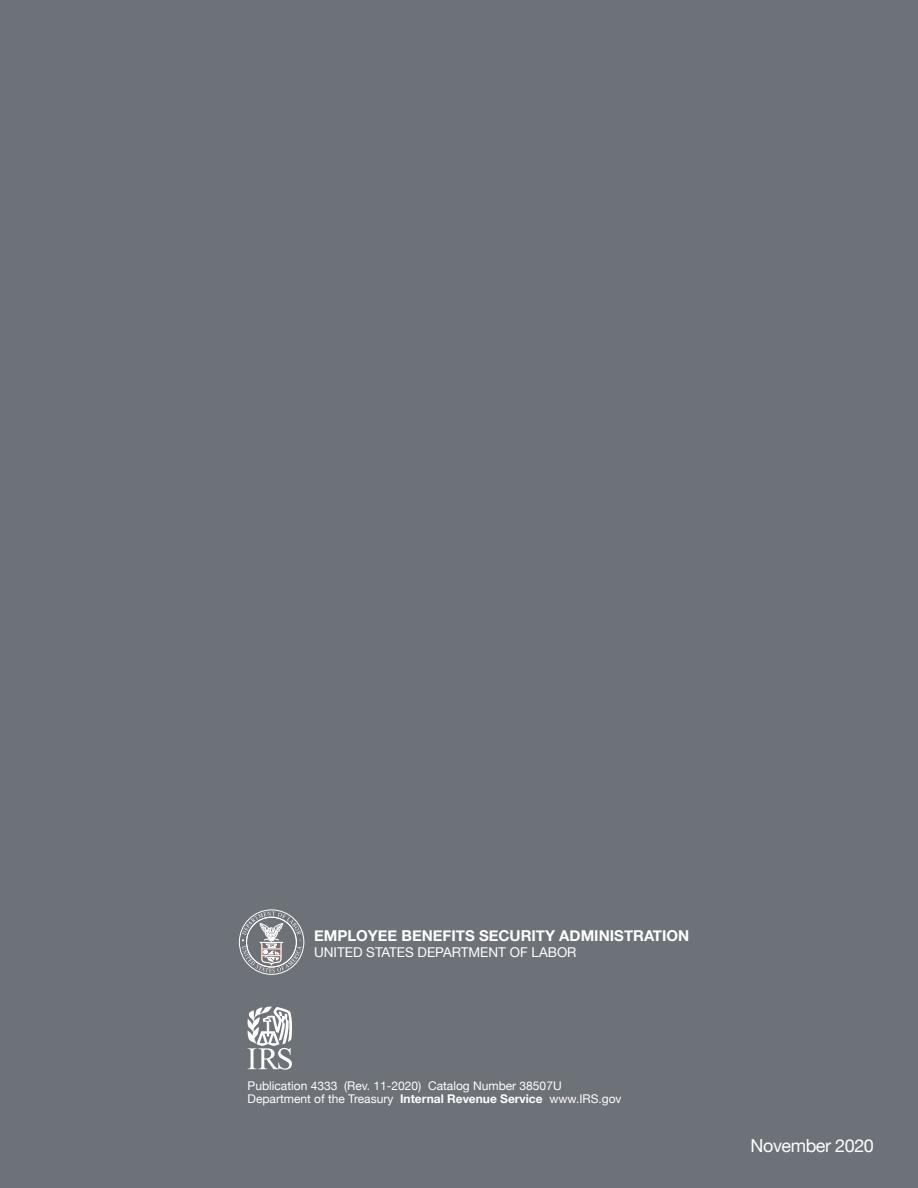
<style>
.page{position:relative;width:918px;height:1188px;background:#6d7178}
.page>*{position:absolute;margin:0;border:0;box-sizing:border-box;transform-origin:0 0}
.t1{font:18px "Helvetica Neue";letter-spacing:-.025em;color:#fff}
.t2{font:700 15px "Helvetica Neue";color:#fff}
.t3{font:13.5px "Helvetica Neue";color:#fff}
.t4{font:12px/13.5px "Helvetica Neue";color:#fff}
.s1{font-weight:700}
</style>
<div class="page">
<div style="left:239px;top:909px;width:65px;height:66px;border:1px solid #fff;border-radius:50%"></div>
<svg style="left:242px;top:911px;width:60px;height:62px"></svg>
<svg style="left:248px;top:1006px;width:44px;height:64px"></svg>
<p class="t2" style="left:314px;top:924px;width:377px">EMPLOYEE BENEFITS SECURITY ADMINISTRATION</p>
<p class="t3" style="left:314px;top:943px;width:264px">UNITED STATES DEPARTMENT OF LABOR</p>
<p class="t4" style="left:248px;top:1080px;width:376px">Publication 4333 (Rev. 11-2020) Catalog Number 38507U<br>Department of the Treasury <span class="s1">Internal Revenue Service</span> www.IRS.gov</p>
<p class="t1" style="left:751px;top:1132px;width:125px">November 2020</p>
</div>
